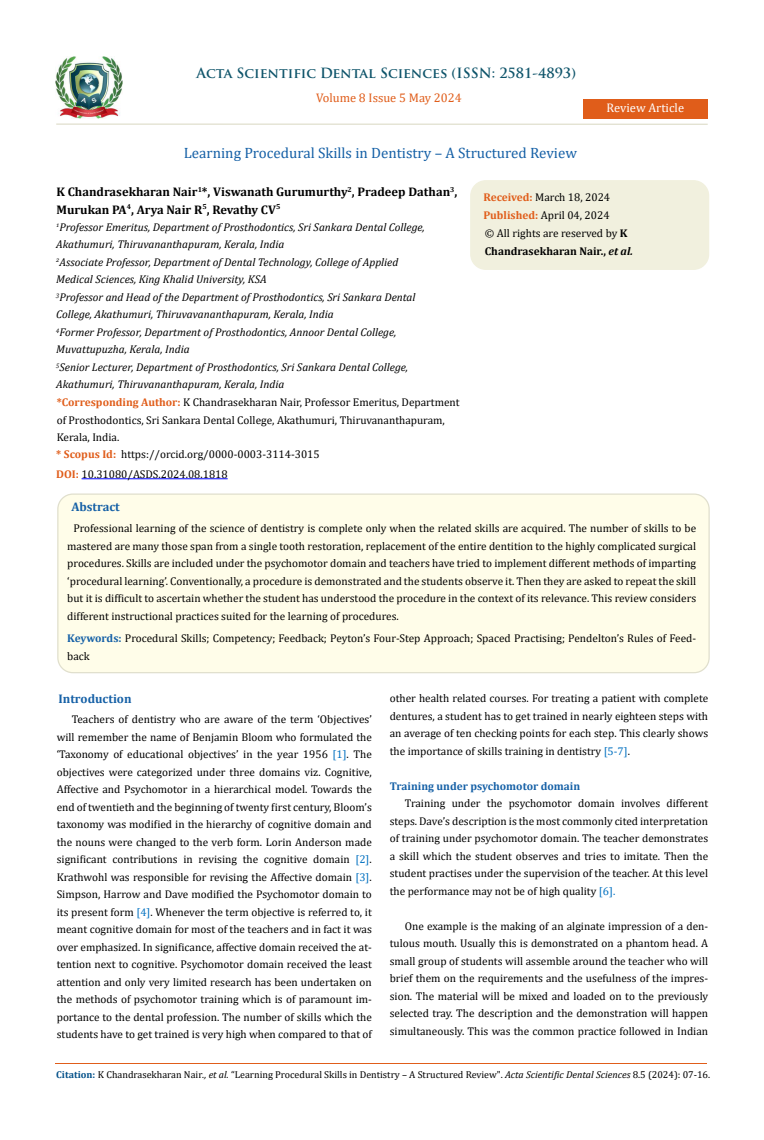
<style>
.page{position:relative;width:764px;height:1140px;background:#fff}
.page>*{position:absolute;margin:0;border:0;box-sizing:border-box;transform-origin:0 0}
.t1{font:15px "Cambria";color:#1560a6}
.t2{font:700 13.75px "Trajan Pro";color:#0e546a}
.t3{font:700 12.5px/17.5px "Cambria";color:#000}
.t4{font:12.5px "Cambria";color:#e05d1a}
.t5{font:700 12.5px "Cambria";color:#1560a6}
.t6{font:12.5px "Cambria";color:#fff}
.t7{font:11.25px/17.5px "Cambria";color:#000;text-align:justify}
.t8{font:italic 11.25px/17.6px "Cambria";color:#000}
.t9{font:700 11.25px "Cambria";color:#1560a6}
.t10{font:10px "Cambria";color:#000}
.s1{font-weight:700;font-style:normal;color:#e05d1a}
.s2{font-style:normal}
.s3{font-weight:700;color:#e05d1a}
.s4{font-weight:700}
.s5{font-weight:700;font-style:italic}
.s6{font-weight:700;color:#1560a6}
.s7{color:#0070c0}
.s8{font-weight:700;color:#035089}
.s9{font-style:italic}
</style>
<div class="page">
<img style="left:56px;top:57px;width:66px;height:61px">
<div style="left:583px;top:99px;width:124px;height:20px;background:#e05d1a"></div>
<div style="left:471px;top:181px;width:237px;height:88px;background:#f1f0de;border-radius:15px"></div>
<div style="left:470px;top:180px;width:239px;height:90px;border:1px solid #f1f0de;border-radius:15px"></div>
<div style="left:58px;top:494px;width:651px;height:179px;background:#fffde9;border-radius:15px"></div>
<div style="left:57px;top:493px;width:653px;height:180px;border:1px solid #e0dfcd;border-radius:15px"></div>
<hr style="left:82px;top:478px;width:146px;height:1px;background:#00f">
<hr style="left:56px;top:123px;width:651px;height:2px;background:#e0dfcd">
<hr style="left:55px;top:1063px;width:651px;height:1px;background:#e05d1a">
<p class="t2" style="left:197px;top:64px;width:381px">Acta Scientific Dental Sciences (ISSN: 2581-4893)</p>
<p class="t4" style="left:316px;top:91px;width:147px">Volume 8 Issue 5 May 2024</p>
<h1 class="t1" style="left:184px;top:144px;width:395px">Learning Procedural Skills in Dentistry – A Structured Review</h1>
<p class="t6" style="left:606px;top:100px;width:79px">Review Article</p>
<p class="t3" style="left:56px;top:183px;width:402px">K Chandrasekharan Nair<sup>1</sup>*, Viswanath Gurumurthy<sup>2</sup>, Pradeep Dathan<sup>3</sup>,<br>Murukan PA<sup>4</sup>, Arya Nair R<sup>5</sup>, Revathy CV<sup>5</sup></p>
<p class="t8" style="left:56px;top:217px;width:405px"><sup>1</sup>Professor Emeritus, Department of Prosthodontics, Sri Sankara Dental College, Akathumuri, Thiruvananthapuram, Kerala, India<br><sup>2</sup>Associate Professor, Department of Dental Technology, College of Applied<br>Medical Sciences, King Khalid University, KSA<br><sup>3</sup>Professor and Head of the Department of Prosthodontics, Sri Sankara Dental<br>College, Akathumuri, Thiruvavananthapuram, Kerala, India<br><sup>4</sup>Former Professor, Department of Prosthodontics, Annoor Dental College, Muvattupuzha, Kerala, India<br><sup>5</sup>Senior Lecturer, Department of Prosthodontics, Sri Sankara Dental College, Akathumuri, Thiruvananthapuram, Kerala, India<br><span class="s1">*Corresponding Author:</span> <span class="s2">K Chandrasekharan Nair, Professor Emeritus, Department of Prosthodontics, Sri Sankara Dental College, Akathumuri, Thiruvananthapuram, Kerala, India.</span></p>
<p class="t7" style="left:56px;top:444px;width:265px;line-height:20.2px"><span class="s3">* Scopus Id:</span> https://orcid.org/0000-0003-3114-3015<br><span class="s3">DOI:</span> 10.31080/ASDS.2024.08.1818</p>
<p class="t7" style="left:483px;top:188px;width:151px;line-height:17.9px;text-align:left"><span class="s3">Received:</span> March 18, 2024<br><span class="s3">Published:</span> April 04, 2024<br>© All rights are reserved by <span class="s4">K<br>Chandrasekharan Nair.,</span> <span class="s5">et al.</span></p>
<p class="t5" style="left:71px;top:498px;width:50px">Abstract</p>
<p class="t7" style="left:67px;top:519px;width:630px;text-indent:6px">Professional learning of the science of dentistry is complete only when the related skills are acquired. The number of skills to be mastered are many those span from a single tooth restoration, replacement of the entire dentition to the highly complicated surgical procedures. Skills are included under the psychomotor domain and teachers have tried to implement different methods of imparting ‘procedural learning’. Conventionally, a procedure is demonstrated and the students observe it. Then they are asked to repeat the skill but it is difficult to ascertain whether the student has understood the procedure in the context of its relevance. This review considers different instructional practices suited for the learning of procedures.</p>
<p class="t7" style="left:67px;top:629px;width:630px"><span class="s6">Keywords:</span> Procedural Skills; Competency; Feedback; Peyton’s Four-Step Approach; Spaced Practising; Pendelton’s Rules of Feed&shy;back</p>
<p class="t5" style="left:58px;top:690px;width:75px">Introduction</p>
<p class="t7" style="left:57px;top:710px;width:317px;text-indent:15px">Teachers of dentistry who are aware of the term ‘Objectives’ will remember the name of Benjamin Bloom who formulated the ‘Taxonomy of educational objectives’ in the year 1956 <span class="s7">[1]</span>. The objectives were categorized under three domains viz. Cognitive, Affective and Psychomotor in a hierarchical model. Towards the end of twentieth and the beginning of twenty first century, Bloom’s taxonomy was modified in the hierarchy of cognitive domain and the nouns were changed to the verb form. Lorin Anderson made significant contributions in revising the cognitive domain <span class="s7">[2]</span>.<br>Krathwohl was responsible for revising the Affective domain <span class="s7">[3]</span>.<br>Simpson, Harrow and Dave modified the Psychomotor domain to its present form <span class="s7">[4]</span>. Whenever the term objective is referred to, it meant cognitive domain for most of the teachers and in fact it was over emphasized. In significance, affective domain received the at&shy;tention next to cognitive. Psychomotor domain received the least attention and only very limited research has been undertaken on the methods of psychomotor training which is of paramount im&shy;portance to the dental profession. The number of skills which the students have to get trained is very high when compared to that of</p>
<p class="t7" style="left:390px;top:689px;width:320px">other health related courses. For treating a patient with complete dentures, a student has to get trained in nearly eighteen steps with an average of ten checking points for each step. This clearly shows the importance of skills training in dentistry <span class="s7">[5-7]</span>.</p>
<p class="t9" style="left:390px;top:778px;width:192px">Training under psychomotor domain</p>
<p class="t7" style="left:390px;top:794px;width:320px;text-indent:15px">Training under the psychomotor domain involves different steps. Dave’s description is the most commonly cited interpretation of training under psychomotor domain. The teacher demonstrates a skill which the student observes and tries to imitate. Then the student practises under the supervision of the teacher. At this level the performance may not be of high quality <span class="s7">[6].</span></p>
<p class="t7" style="left:390px;top:917px;width:320px;text-indent:15px">One example is the making of an alginate impression of a den&shy;tulous mouth. Usually this is demonstrated on a phantom head. A small group of students will assemble around the teacher who will brief them on the requirements and the usefulness of the impres&shy;sion. The material will be mixed and loaded on to the previously selected tray. The description and the demonstration will happen simultaneously. This was the common practice followed in Indian</p>
<p class="t10" style="left:56px;top:1068px;width:655px"><span class="s8">Citation:</span> K Chandrasekharan Nair<span class="s9">., et al.</span> “Learning Procedural Skills in Dentistry – A Structured Review". <span class="s9">Acta Scientific Dental Sciences</span> 8.5 (2024): 07-16.</p>
</div>
